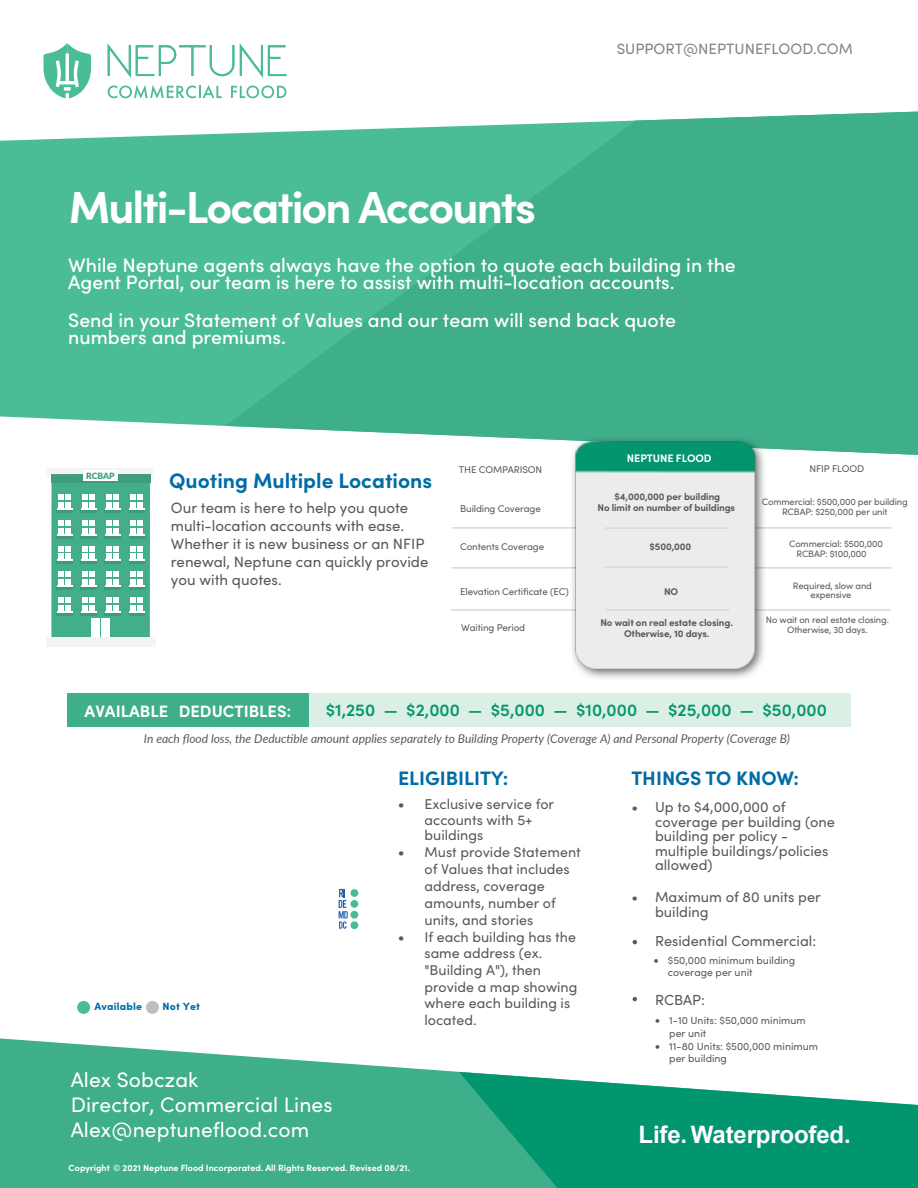
<style>
.page{position:relative;width:918px;height:1188px;background:#fff}
.page>*{position:absolute;margin:0;border:0;box-sizing:border-box;transform-origin:0 0}
.t1{font:700 45px "Sofia Pro";letter-spacing:-.045em;color:#fff}
.t2{font:700 24px "Arial";letter-spacing:-.005em;color:#fff}
.t3{font:21px/25.2px "Sofia Pro";letter-spacing:.005em;color:#fff}
.t4{font:700 21px "Sofia Pro";color:#006ca5}
.t5{font:500 19.5px/17.2px "Sofia Pro";color:#fff}
.t6{font:700 19.5px "Sofia Pro";color:#006ca5}
.t7{font:600 17.25px "Sofia Pro";color:#02966f}
.t8{font:700 16.5px "Sofia Pro";color:#fff}
.t9{font:15px/18px "Sofia Pro";color:#58595b}
.t10{font:15px "Sofia Pro";color:#808285}
.t11{font:14.55px/14.5px "Sofia Pro";color:#58595b}
.t12{font:14.25px/16.6px "Sofia Pro";color:#58595b}
.t13{font:italic 12px "Lato";color:#58595b}
.t14{font:700 10.95px "Sofia Pro";letter-spacing:-.015em;color:#fff}
.t15{font:10.5px/12.6px "Sofia Pro";color:#58595b}
.t16{font:900 10.5px "Sofia Pro";letter-spacing:.015em;color:#026ea7}
.t17{font:700 9.75px/11.7px "Sofia Pro";letter-spacing:-.015em;color:#58595b;text-align:center}
.t18{font:9.75px "Sofia Pro";letter-spacing:-.015em;color:#58595b}
.t19{font:9.3px/10.5px "Sofia Pro";letter-spacing:-.015em;color:#58595b;text-align:center}
.t20{font:700 9px "Sofia Pro";color:#fff}
.t21{font:900 8.7px "Lato";letter-spacing:-.005em;color:#3c9c7b}
.s1{font-family:"Lato"}
.s2{font-size:15px}
.s3{font-size:9.15px}
</style>
<div class="page">
<svg style="left:0;top:1038px;width:461px;height:150px;background:#55b797"></svg>
<svg style="left:459px;top:1072px;width:459px;height:116px;background:#2ca786"></svg>
<div style="left:0;top:133px;width:225px;height:293px;background:#4abd95"></div>
<svg style="left:225px;top:112px;width:693px;height:343px;background:#4eb794"></svg>
<svg style="left:108px;top:44px;width:126px;height:34px"></svg>
<svg style="left:240px;top:44px;width:46px;height:34px"></svg>
<svg style="left:108px;top:85px;width:114px;height:14px"></svg>
<svg style="left:231px;top:86px;width:55px;height:12px"></svg>
<svg style="left:44px;top:44px;width:47px;height:54px"></svg>
<div style="left:292px;top:694px;width:558px;height:33px;background:#dbefe5"></div>
<div style="left:68px;top:694px;width:241px;height:33px;background:#3fae8a"></div>
<svg style="left:339px;top:889px;width:9px;height:40px"></svg>
<div style="left:351px;top:921px;width:7px;height:8px;background:#46bc92;border-radius:50%"></div>
<div style="left:351px;top:911px;width:7px;height:8px;background:#46bc92;border-radius:50%"></div>
<div style="left:351px;top:900px;width:7px;height:8px;background:#46bc92;border-radius:50%"></div>
<div style="left:351px;top:889px;width:7px;height:8px;background:#46bc92;border-radius:50%"></div>
<svg style="left:633px;top:940px;width:4px;height:4px"></svg>
<div style="left:47px;top:468px;width:106px;height:8px;background:#f4f4f4"></div>
<div style="left:51px;top:475px;width:99px;height:171px;background:#43ae8a"></div>
<div style="left:101px;top:619px;width:9px;height:18px;background:#fff"></div>
<div style="left:92px;top:619px;width:8px;height:18px;background:#fff"></div>
<svg style="left:81px;top:494px;width:15px;height:18px"></svg>
<svg style="left:105px;top:494px;width:16px;height:18px"></svg>
<svg style="left:129px;top:494px;width:16px;height:18px"></svg>
<svg style="left:57px;top:494px;width:15px;height:18px"></svg>
<svg style="left:81px;top:520px;width:15px;height:18px"></svg>
<svg style="left:105px;top:520px;width:16px;height:18px"></svg>
<svg style="left:129px;top:520px;width:16px;height:18px"></svg>
<svg style="left:57px;top:520px;width:15px;height:18px"></svg>
<svg style="left:81px;top:546px;width:15px;height:18px"></svg>
<svg style="left:105px;top:546px;width:16px;height:18px"></svg>
<svg style="left:129px;top:546px;width:16px;height:18px"></svg>
<svg style="left:57px;top:546px;width:15px;height:18px"></svg>
<svg style="left:81px;top:571px;width:15px;height:19px"></svg>
<svg style="left:105px;top:571px;width:16px;height:19px"></svg>
<svg style="left:129px;top:571px;width:16px;height:19px"></svg>
<svg style="left:57px;top:571px;width:15px;height:19px"></svg>
<svg style="left:81px;top:597px;width:15px;height:19px"></svg>
<svg style="left:105px;top:597px;width:16px;height:19px"></svg>
<svg style="left:129px;top:597px;width:16px;height:19px"></svg>
<svg style="left:57px;top:597px;width:15px;height:19px"></svg>
<div style="left:46px;top:637px;width:110px;height:9px;background:#f4f4f4"></div>
<div style="left:83px;top:470px;width:35px;height:11px;background:#fff"></div>
<div style="left:146px;top:1001px;width:13px;height:13px;background:#c1bebe;border-radius:50%"></div>
<div style="left:77px;top:1001px;width:13px;height:13px;background:#4abd95;border-radius:50%"></div>
<hr style="left:452px;top:527px;width:440px;height:2px;background:#d8d8d8">
<hr style="left:452px;top:567px;width:439px;height:2px;background:#d8d8d8">
<hr style="left:451px;top:609px;width:440px;height:2px;background:#d8d8d8">
<img style="left:562px;top:423px;width:209px;height:271px">
<hr style="left:605px;top:527px;width:124px;height:2px;background:#d8d8d8">
<hr style="left:605px;top:566px;width:123px;height:2px;background:#d8d8d8">
<hr style="left:606px;top:609px;width:123px;height:2px;background:#d8d8d8">
<svg style="left:633px;top:997px;width:4px;height:4px"></svg>
<p class="t10" style="left:617px;top:38px;width:238px">SUPPORT@NEPTUNEFLOOD.COM</p>
<h1 class="t1" style="left:69px;top:173px;width:469px">Multi-Location Accounts</h1>
<h3 class="t5" style="left:68px;top:255px;width:669px">While Neptune agents always have the option to quote each building in the<br>Agent Portal, our team is here to assist with multi-location accounts.</h3>
<h3 class="t5" style="left:68px;top:310px;width:609px">Send in your Statement of Values and our team will send back quote numbers and premiums.</h3>
<p class="t21" style="left:86px;top:469px;width:30px">RCBAP</p>
<h3 class="t4" style="left:169px;top:464px;width:265px">Quoting Multiple Locations</h3>
<p class="t9" style="left:171px;top:498px;width:259px">Our team is here to help you quote multi-location accounts with ease.<br>Whether it is new business or an NFIP renewal, Neptune can quickly provide you with quotes.</p>
<p class="t14" style="left:627px;top:450px;width:86px">NEPTUNE FLOOD</p>
<p class="t18" style="left:810px;top:462px;width:56px">NFIP FLOOD</p>
<p class="t18" style="left:459px;top:463px;width:85px">THE COMPARISON</p>
<p class="t18" style="left:460px;top:501px;width:82px">Building Coverage</p>
<p class="t18" style="left:460px;top:540px;width:86px">Contents Coverage</p>
<p class="t17" style="left:650px;top:540px;width:43px">$500,000</p>
<p class="t18" style="left:460px;top:585px;width:110px">Elevation Certificate (EC)</p>
<p class="t17" style="left:664px;top:585px;width:16px">NO</p>
<p class="t19" style="left:793px;top:580px;width:80px;line-height:9px">Required, slow and expensive</p>
<p class="t18" style="left:461px;top:620px;width:66px">Waiting Period</p>
<p class="t17" style="left:600px;top:616px;width:134px">No wait on real estate closing.<br>Otherwise, 10 days.</p>
<p class="t19" style="left:766px;top:614px;width:125px">No wait on real estate closing.<br>Otherwise, 30 days.</p>
<p class="t17" style="left:597px;top:490px;width:139px">$4,000,000 per building<br>No limit on number of buildings</p>
<p class="t19" style="left:762px;top:496px;width:147px">Commercial: $500,000 per building<br>RCBAP: $250,000 per unit</p>
<p class="t19" style="left:796px;top:538px;width:88px;text-align:left;text-indent:-7px">Commercial: $500,000<br>RCBAP: $100,000</p>
<p class="t8" style="left:85px;top:698px;width:208px">AVAILABLE DEDUCTIBLES<span class="s1">:</span></p>
<p class="t7" style="left:326px;top:697px;width:503px">$1,250 — $2,000 — $5,000 — $10,000 — $25,000 — $50,000</p>
<p class="t13" style="left:144px;top:730px;width:648px">In each flood loss, the Deductible amount applies separately to Building Property (Coverage A) and Personal Property (Coverage B)</p>
<p class="t16" style="left:95px;top:998px;width:49px">Available</p>
<p class="t16" style="left:163px;top:998px;width:39px">Not Yet</p>
<h3 class="t3" style="left:71px;top:1065px;width:264px">Alex Sobczak<br>Director, Commercial Lines<br>Alex@neptuneflood.com</h3>
<h3 class="t6" style="left:398px;top:763px;width:112px">ELIGIBILITY:</h3>
<p class="t12" style="left:424px;top:796px;width:131px;line-height:15.5px;text-indent:-26px"><span class="s2">•</span> Exclusive service for accounts with 5+ buildings</p>
<p class="t12" style="left:424px;top:843px;width:158px;text-indent:-26px"><span class="s2">•</span> Must provide Statement of Values that includes address, coverage amounts, number of units, and stories</p>
<p class="t12" style="left:424px;top:928px;width:154px;text-indent:-26px"><span class="s2">•</span> If each building has the same address (ex. "Building A"), then provide a map showing where each building is located.</p>
<p class="t20" style="left:69px;top:1161px;width:343px">Copyright <span class="s3">©</span> 2021 Neptune Flood Incorporated. All Rights Reserved. Revised 08/21.</p>
<h3 class="t6" style="left:631px;top:763px;width:169px">THINGS TO KNOW:</h3>
<p class="t11" style="left:631px;top:798px;width:8px">•</p>
<p class="t11" style="left:655px;top:799px;width:182px">Up to $4,000,000 of coverage per building (one building per policy - multiple buildings/policies allowed)</p>
<p class="t11" style="left:655px;top:889px;width:167px">Maximum of 80 units per building</p>
<p class="t11" style="left:655px;top:933px;width:163px">Residential Commercial:</p>
<p class="t11" style="left:631px;top:889px;width:8px">•</p>
<p class="t15" style="left:668px;top:953px;width:129px;text-indent:-14px">• $50,000 minimum building coverage per unit</p>
<p class="t11" style="left:655px;top:991px;width:51px">RCBAP:</p>
<p class="t15" style="left:669px;top:1014px;width:138px;text-indent:-14px">• 1-10 Units: $50,000 minimum per unit</p>
<p class="t15" style="left:669px;top:1039px;width:150px;text-indent:-14px">• 11-80 Units: $500,000 minimum per building</p>
<h2 class="t2" style="left:639px;top:1119px;width:214px">Life. Waterproofed.</h2>
</div>
